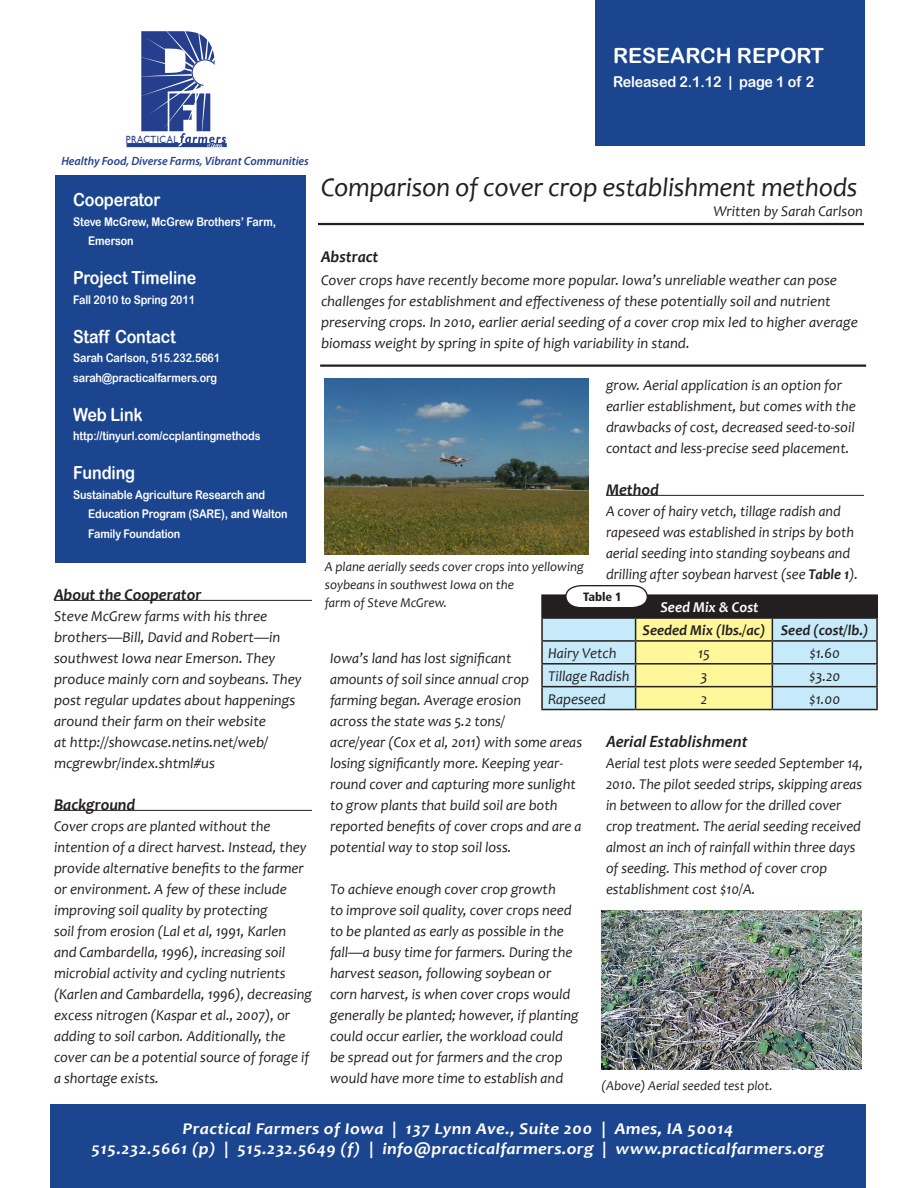
<style>
.page{position:relative;width:918px;height:1188px;background:#fff}
.page>*{position:absolute;margin:0;border:0;box-sizing:border-box;transform-origin:0 0}
.t1{font:italic 27px "Candara";letter-spacing:-.01em;color:#231f20}
.t2{font:21px "Arial Rounded MT Bold";color:#fff}
.t3{font:18px "Arial Rounded MT Bold";letter-spacing:-.01em;color:#fff;scale:.89 1}
.t4{font:italic 700 16.5px "Candara";letter-spacing:.02em;color:#fff;scale:1.1 1}
.subhead{font:italic 700 16.5px "Candara";color:#231f20}
.Body{font:italic 600 16.5px "Myriad Pro";color:#231f20}
.Body-2{font:italic 15px/21px "Candara";color:#231f20}
.Body-3{font:italic 15px/21px "Candara";color:#231f20;scale:.96 1}
.Body-4{font:italic 700 15px "Candara";color:#231f20}
.t5{font:15px "Arial Rounded MT Bold";letter-spacing:-.01em;color:#fff;scale:.95 1}
.Body-5{font:italic 700 15px "Candara";color:#fff}
.New_caption{font:italic 13.5px/18px "Candara";color:#231f20}
.a_head{font:900 condensed 12.15px "Frutiger";letter-spacing:-.01em;color:#231f20}
.t6{font:12px/19.5px "Arial Rounded MT Bold";letter-spacing:-.01em;color:#fff;scale:.89 1}
.t7{font:italic 600 12px "Myriad Pro";color:#25408f}
.t8{font:10.35px "Gill Sans";letter-spacing:.05em;color:#253f8e;scale:.9 1}
.s1{font-weight:700}
</style>
<div class="page">
<hr style="left:54px;top:600px;width:258px;height:1px;background:#231f20">
<hr style="left:54px;top:810px;width:258px;height:1px;background:#231f20">
<hr style="left:606px;top:495px;width:258px;height:1px;background:#231f20">
<div style="left:50px;top:1104px;width:816px;height:84px;background:#1b458f"></div>
<img style="left:325px;top:378px;width:264px;height:177px">
<img style="left:601px;top:910px;width:260px;height:160px">
<div style="left:542px;top:595px;width:335px;height:23px;background:#231f20"></div>
<hr style="left:541px;top:594px;width:95px;height:2px;background:#231f20">
<hr style="left:541px;top:596px;width:2px;height:21px;background:#231f20">
<hr style="left:636px;top:594px;width:136px;height:2px;background:#231f20">
<hr style="left:772px;top:594px;width:106px;height:2px;background:#231f20">
<hr style="left:876px;top:596px;width:2px;height:21px;background:#231f20">
<hr style="left:541px;top:617px;width:95px;height:2px;background:#231f20">
<hr style="left:541px;top:619px;width:2px;height:21px;background:#231f20">
<hr style="left:772px;top:617px;width:106px;height:2px;background:#231f20">
<hr style="left:876px;top:619px;width:2px;height:21px;background:#231f20">
<hr style="left:541px;top:640px;width:95px;height:2px;background:#231f20">
<hr style="left:541px;top:642px;width:2px;height:21px;background:#231f20">
<hr style="left:772px;top:640px;width:106px;height:2px;background:#231f20">
<hr style="left:876px;top:642px;width:2px;height:21px;background:#231f20">
<hr style="left:541px;top:663px;width:95px;height:2px;background:#231f20">
<hr style="left:541px;top:665px;width:2px;height:21px;background:#231f20">
<hr style="left:772px;top:663px;width:106px;height:2px;background:#231f20">
<hr style="left:876px;top:665px;width:2px;height:21px;background:#231f20">
<hr style="left:541px;top:686px;width:95px;height:1px;background:#231f20">
<hr style="left:541px;top:687px;width:2px;height:22px;background:#231f20">
<hr style="left:772px;top:686px;width:106px;height:1px;background:#231f20">
<svg style="left:542px;top:618px;width:335px;height:91px;background:#cfe0c5"></svg>
<hr style="left:876px;top:687px;width:2px;height:22px;background:#231f20">
<hr style="left:541px;top:709px;width:95px;height:1px;background:#231f20">
<hr style="left:636px;top:709px;width:136px;height:1px;background:#231f20">
<hr style="left:772px;top:709px;width:106px;height:1px;background:#231f20">
<svg style="left:565px;top:585px;width:84px;height:22px"></svg>
<svg style="left:127px;top:31px;width:100px;height:116px"></svg>
<hr style="left:318px;top:223px;width:546px;height:2px;background:#231f20">
<hr style="left:320px;top:364px;width:546px;height:3px;background:#231f20">
<div style="left:55px;top:175px;width:251px;height:388px;background:#1b458f"></div>
<div style="left:595px;top:0;width:270px;height:146px;background:#1b458f"></div>
<p class="t2" style="left:613px;top:44px;width:212px">RESEARCH REPORT</p>
<p class="t5" style="left:613px;top:73px;width:213px">Released 2.1.12 | page 1 of 2</p>
<p class="t8" style="left:126px;top:133px;width:60px">PRACTICAL</p>
<p class="t7" style="left:61px;top:153px;width:249px">Healthy Food, Diverse Farms, Vibrant Communities</p>
<p class="t3" style="left:73px;top:189px;width:100px">Cooperator</p>
<p class="t6" style="left:88px;top:212px;width:213px;text-indent:-15px">Steve McGrew, McGrew Brothers’ Farm,<br>Emerson</p>
<p class="t3" style="left:73px;top:267px;width:140px">Project Timeline</p>
<p class="t6" style="left:73px;top:290px;width:139px">Fall 2010 to Spring 2011</p>
<p class="t3" style="left:73px;top:326px;width:117px">Staff Contact</p>
<p class="t6" style="left:73px;top:348px;width:167px">Sarah Carlson, 515.232.5661</p>
<p class="t6" style="left:73px;top:368px;width:163px">sarah@practicalfarmers.org</p>
<p class="t3" style="left:73px;top:404px;width:80px">Web Link</p>
<p class="t6" style="left:73px;top:426px;width:212px">http://tinyurl.com/ccplantingmethods</p>
<p class="t3" style="left:73px;top:462px;width:71px">Funding</p>
<p class="t6" style="left:88px;top:485px;width:226px;text-indent:-15px">Sustainable Agriculture Research and<br>Education Program (SARE), and Walton<br>Family Foundation</p>
<p class="subhead" style="left:54px;top:585px;width:149px">About the Cooperator</p>
<p class="Body-2" style="left:54px;top:606px;width:249px">Steve McGrew farms with his three brothers—Bill, David and Robert—in southwest Iowa near Emerson. They produce mainly corn and soybeans. They post regular updates about happenings around their farm on their website<br>at http://showcase.netins.net/web/ mcgrewbr/index.shtml#us</p>
<p class="subhead" style="left:54px;top:795px;width:83px">Background</p>
<p class="Body-2" style="left:54px;top:816px;width:259px">Cover crops are planted without the intention of a direct harvest. Instead, they provide alternative benefits to the farmer or environment. A few of these include improving soil quality by protecting<br>soil from erosion (Lal et al, 1991, Karlen and Cambardella, 1996), increasing soil microbial activity and cycling nutrients (Karlen and Cambardella, 1996), decreasing excess nitrogen (Kaspar et al., 2007), or adding to soil carbon. Additionally, the cover can be a potential source of forage if a shortage exists.</p>
<p class="t1" style="left:321px;top:171px;width:538px">Comparison of cover crop establishment methods</p>
<p class="Body-2" style="left:713px;top:201px;width:151px">Written by Sarah Carlson</p>
<p class="subhead" style="left:321px;top:246px;width:59px">Abstract</p>
<p class="Body-2" style="left:321px;top:270px;width:538px">Cover crops have recently become more popular. Iowa’s unreliable weather can pose challenges for establishment and effectiveness of these potentially soil and nutrient preserving crops. In 2010, earlier aerial seeding of a cover crop mix led to higher average biomass weight by spring in spite of high variability in stand.</p>
<p class="Body-2" style="left:606px;top:375px;width:251px">grow. Aerial application is an option for earlier establishment, but comes with the drawbacks of cost, decreased seed-to-soil contact and less-precise seed placement.</p>
<p class="subhead" style="left:606px;top:480px;width:54px">Method</p>
<p class="Body-3" style="left:606px;top:501px;width:264px">A cover of hairy vetch, tillage radish and rapeseed was established in strips by both aerial seeding into standing soybeans and drilling after soybean harvest (see <span class="s1">Table 1</span>).</p>
<p class="New_caption" style="left:325px;top:557px;width:260px">A plane aerially seeds cover crops into yellowing soybeans in southwest Iowa on the<br>farm of Steve McGrew.</p>
<p class="a_head" style="left:583px;top:589px;width:40px">Table 1</p>
<p class="Body-5" style="left:661px;top:598px;width:99px">Seed Mix &amp; Cost</p>
<p class="Body-4" style="left:643px;top:621px;width:124px">Seeded Mix (lbs./ac)</p>
<p class="Body-4" style="left:781px;top:621px;width:89px">Seed (cost/lb.)</p>
<p class="Body-2" style="left:548px;top:642px;width:70px">Hairy Vetch</p>
<p class="Body-2" style="left:698px;top:642px;width:13px">15</p>
<p class="Body-2" style="left:809px;top:642px;width:32px">$1.60</p>
<p class="Body-2" style="left:548px;top:665px;width:83px">Tillage Radish</p>
<p class="Body-2" style="left:701px;top:665px;width:8px">3</p>
<p class="Body-2" style="left:809px;top:665px;width:33px">$3.20</p>
<p class="Body-2" style="left:548px;top:688px;width:59px">Rapeseed</p>
<p class="Body-2" style="left:701px;top:688px;width:8px">2</p>
<p class="Body-2" style="left:809px;top:688px;width:32px">$1.00</p>
<p class="Body-2" style="left:330px;top:648px;width:254px">Iowa’s land has lost significant<br>amounts of soil since annual crop<br>farming began. Average erosion<br>across the state was 5.2 tons/<br>acre/year (Cox et al, 2011) with some areas losing significantly more. Keeping year&shy;round cover and capturing more sunlight to grow plants that build soil are both reported benefits of cover crops and are a potential way to stop soil loss.</p>
<p class="Body-2" style="left:330px;top:879px;width:250px">To achieve enough cover crop growth<br>to improve soil quality, cover crops need to be planted as early as possible in the fall—a busy time for farmers. During the harvest season, following soybean or corn harvest, is when cover crops would generally be planted; however, if planting could occur earlier, the workload could be spread out for farmers and the crop would have more time to establish and</p>
<p class="Body" style="left:606px;top:731px;width:143px">Aerial Establishment</p>
<p class="Body-3" style="left:606px;top:753px;width:269px">Aerial test plots were seeded September 14, 2010. The pilot seeded strips, skipping areas in between to allow for the drilled cover crop treatment. The aerial seeding received almost an inch of rainfall within three days of seeding. This method of cover crop establishment cost $10/A.</p>
<p class="New_caption" style="left:602px;top:1076px;width:173px">(Above) Aerial seeded test plot.</p>
<p class="t4" style="left:182px;top:1119px;width:502px">Practical Farmers of Iowa | 137 Lynn Ave., Suite 200 | Ames, IA 50014</p>
<p class="t4" style="left:92px;top:1139px;width:667px">515.232.5661 (p) | 515.232.5649 (f) | info@practicalfarmers.org | www.practicalfarmers.org</p>
</div>
